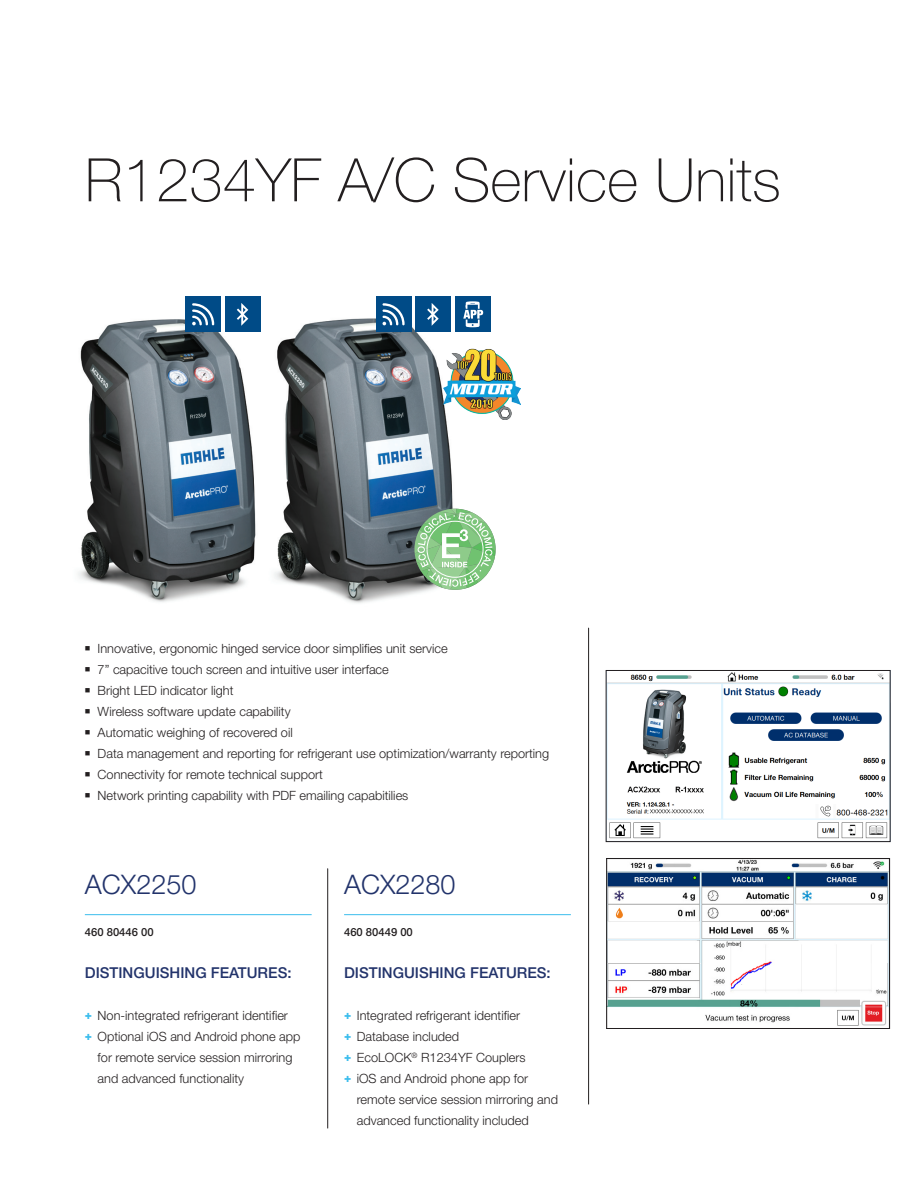
<style>
.page{position:relative;width:918px;height:1188px;background:#fff}
.page>*{position:absolute;margin:0;border:0;box-sizing:border-box;transform-origin:0 0}
.MAH___Inside_Pages{font:100 60px "Helvetica Neue LT Pro";color:#231f20}
.MAH_After_Market___I{font:300 27px "Helvetica Neue LT Pro";color:#22336b}
.MAH___Inside_Pages-2{font:500 15px "Helvetica Neue LT Pro";color:#22336b}
.t1{font:300 12.75px/21px "Helvetica Neue LT Pro";color:#231f20}
.MAH___Inside_Pages-3{font:500 11.25px "Helvetica Neue LT Pro";color:#231f20}
.s1{font-weight:800;font-size:12px;color:#3bbded}
</style>
<div class="page">
<img style="left:608px;top:672px;width:280px;height:167px">
<div style="left:606px;top:670px;width:284px;height:172px;border:1px solid #231f20"></div>
<img style="left:608px;top:860px;width:280px;height:166px">
<div style="left:606px;top:858px;width:284px;height:171px;border:1px solid #231f20"></div>
<hr style="left:588px;top:628px;width:1px;height:476px;background:#231f20">
<img style="left:78px;top:319px;width:160px;height:283px">
<hr style="left:344px;top:914px;width:227px;height:1px;background:#3bbded">
<hr style="left:85px;top:914px;width:227px;height:1px;background:#3bbded">
<hr style="left:327px;top:869px;width:1px;height:259px;background:#231f20">
<div style="left:185px;top:296px;width:36px;height:36px;background:#004b87"></div>
<svg style="left:192px;top:303px;width:22px;height:22px"></svg>
<div style="left:225px;top:296px;width:36px;height:36px;background:#004b87"></div>
<img style="left:238px;top:303px;width:221px;height:300px">
<div style="left:376px;top:296px;width:36px;height:36px;background:#004b87"></div>
<svg style="left:383px;top:303px;width:22px;height:22px"></svg>
<div style="left:415px;top:296px;width:36px;height:36px;background:#004b87"></div>
<svg style="left:427px;top:303px;width:12px;height:23px"></svg>
<div style="left:455px;top:296px;width:36px;height:36px;background:#004b87"></div>
<svg style="left:463px;top:301px;width:20px;height:26px"></svg>
<img style="left:443px;top:344px;width:78px;height:76px">
<svg style="left:415px;top:509px;width:81px;height:81px"></svg>
<p class="MAH___Inside_Pages" style="left:85px;top:144px;width:697px">R1234YF A/C Service Units</p>
<p class="t1" style="left:85px;top:637px;width:364px">■ Innovative, ergonomic hinged service door simplifies unit service</p>
<p class="t1" style="left:85px;top:658px;width:305px">■ 7” capacitive touch screen and intuitive user interface</p>
<p class="t1" style="left:85px;top:679px;width:150px">■ Bright LED indicator light</p>
<p class="t1" style="left:85px;top:700px;width:207px">■ Wireless software update capability</p>
<p class="t1" style="left:85px;top:721px;width:209px">■ Automatic weighing of recovered oil</p>
<p class="t1" style="left:85px;top:742px;width:466px">■ Data management and reporting for refrigerant use optimization/warranty reporting</p>
<p class="t1" style="left:85px;top:763px;width:240px">■ Connectivity for remote technical support</p>
<p class="t1" style="left:85px;top:784px;width:325px">■ Network printing capability with PDF emailing capabitilies</p>
<p class="MAH_After_Market___I" style="left:85px;top:868px;width:113px">ACX2250</p>
<p class="MAH___Inside_Pages-3" style="left:85px;top:926px;width:70px">460 80446 00</p>
<p class="MAH___Inside_Pages-2" style="left:85px;top:964px;width:208px">DISTINGUISHING FEATURES:</p>
<p class="t1" style="left:85px;top:1005px;width:205px"><span class="s1">+</span> Non-integrated refrigerant identifier</p>
<p class="t1" style="left:98px;top:1026px;width:204px;text-indent:-13px"><span class="s1">+</span> Optional iOS and Android phone app for remote service session mirroring and advanced functionality</p>
<p class="MAH_After_Market___I" style="left:344px;top:868px;width:113px">ACX2280</p>
<p class="MAH___Inside_Pages-3" style="left:344px;top:926px;width:70px">460 80449 00</p>
<p class="MAH___Inside_Pages-2" style="left:344px;top:964px;width:208px">DISTINGUISHING FEATURES:</p>
<p class="t1" style="left:344px;top:1005px;width:177px"><span class="s1">+</span> Integrated refrigerant identifier</p>
<p class="t1" style="left:344px;top:1026px;width:117px"><span class="s1">+</span> Database included</p>
<p class="t1" style="left:344px;top:1047px;width:183px"><span class="s1">+</span> EcoLOCK<sup>®</sup> R1234YF Couplers</p>
<p class="t1" style="left:357px;top:1068px;width:203px;text-indent:-13px"><span class="s1">+</span> iOS and Android phone app for remote service session mirroring and advanced functionality included</p>
</div>
